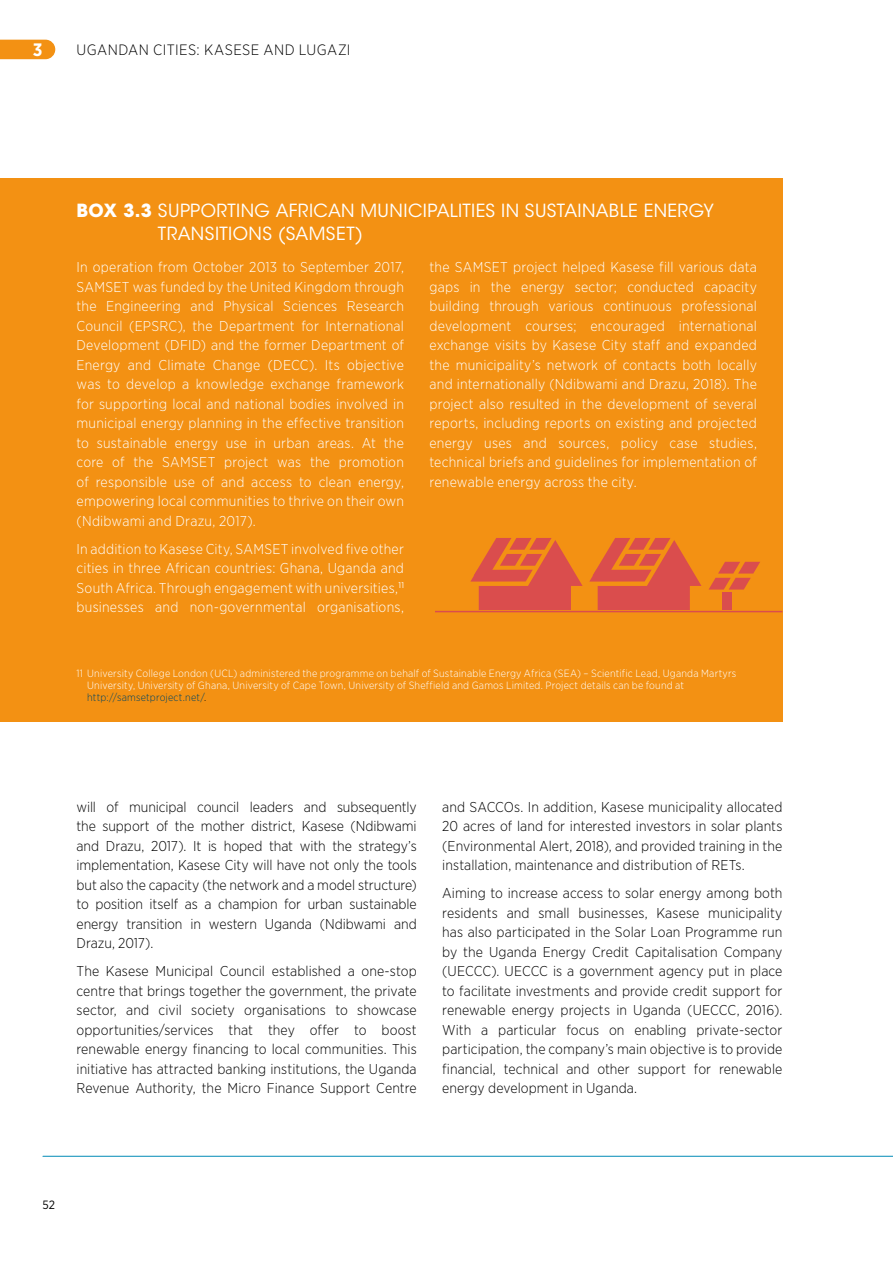
<style>
.page{position:relative;width:893px;height:1263px;background:#fff}
.page>*{position:absolute;margin:0;border:0;box-sizing:border-box;transform-origin:0 0}
.Box_HL{font:18px/22.5px "ITC Avant Garde Std";letter-spacing:.02em;color:#fff}
.t1{font:700 18px "Gotham Narrow";color:#fff}
.t2{font:300 15px "Gotham Narrow";letter-spacing:.03em;color:#000}
.Fliesstext{font:300 14.25px/19.5px "Gotham Narrow";letter-spacing:.005em;color:#000;text-align:justify}
.Fliesstext-2{font:300 14.25px/19.5px "Gotham Narrow";letter-spacing:.015em;color:#fff;text-align:justify}
.t3{font:12px "Gotham Narrow";color:#000}
.Source{font:300 10.5px/12px "Gotham Narrow";letter-spacing:.02em;color:#fff}
.s1{font-weight:700}
.s2{color:#004563}
.s3{color:#000}
</style>
<div class="page">
<div style="left:0;top:179px;width:782px;height:543px;background:#f39113"></div>
<hr style="left:435px;top:611px;width:347px;height:1px;background:#da4d4d">
<svg style="left:709px;top:562px;width:51px;height:27px"></svg>
<svg style="left:589px;top:538px;width:112px;height:72px"></svg>
<svg style="left:470px;top:538px;width:113px;height:72px"></svg>
<div style="left:723px;top:593px;width:9px;height:17px;background:#da4d4d"></div>
<hr style="left:43px;top:1156px;width:850px;height:1px;background:#008ab7">
<svg style="left:0;top:40px;width:55px;height:19px"></svg>
<p class="t1" style="left:33px;top:38px;width:11px">3</p>
<p class="t2" style="left:77px;top:40px;width:276px">UGANDAN CITIES: KASESE AND LUGAZI</p>
<p class="Box_HL" style="left:158px;top:200px;width:557px;text-indent:-81px"><span class="s1">BOX 3.3</span> SUPPORTING AFRICAN MUNICIPALITIES IN SUSTAINABLE ENERGY<br>TRANSITIONS (SAMSET)</p>
<p class="Fliesstext-2" style="left:77px;top:257px;width:329px">In operation from October 2013 to September 2017, SAMSET was funded by the United Kingdom through the Engineering and Physical Sciences Research Council (EPSRC), the Department for International Development (DFID) and the former Department of Energy and Climate Change (DECC). Its objective was to develop a knowledge exchange framework for supporting local and national bodies involved in municipal energy planning in the effective transition to sustainable energy use in urban areas. At the core of the SAMSET project was the promotion of responsible use of and access to clean energy, empowering local communities to thrive on their own (Ndibwami and Drazu, 2017).</p>
<p class="Fliesstext-2" style="left:77px;top:539px;width:329px">In addition to Kasese City, SAMSET involved five other cities in three African countries: Ghana, Uganda and South Africa. Through engagement with universities,<sup>11 </sup>businesses and non-governmental organisations,</p>
<p class="Fliesstext-2" style="left:429px;top:257px;width:329px">the SAMSET project helped Kasese fill various data gaps in the energy sector; conducted capacity building through various continuous professional development courses; encouraged international exchange visits by Kasese City staff and expanded the municipality’s network of contacts both locally and internationally (Ndibwami and Drazu, 2018). The project also resulted in the development of several reports, including reports on existing and projected energy uses and sources, policy case studies, technical briefs and guidelines for implementation of renewable energy across the city.</p>
<p class="Source" style="left:87px;top:667px;width:651px;text-indent:-11px">11 University College London (UCL) administered the programme on behalf of Sustainable Energy Africa (SEA) – Scientific Lead, Uganda Martyrs<br>University, University of Ghana, University of Cape Town, University of Sheffield and Gamos Limited. Project details can be found at <span class="s2">http://samsetproject.net/</span><span class="s3">.</span></p>
<p class="Fliesstext" style="left:77px;top:797px;width:342px">will of municipal council leaders and subsequently the support of the mother district, Kasese (Ndibwami and Drazu, 2017). It is hoped that with the strategy’s implementation, Kasese City will have not only the tools but also the capacity (the network and a model structure) to position itself as a champion for urban sustainable energy transition in western Uganda (Ndibwami and Drazu, 2017).</p>
<p class="Fliesstext" style="left:77px;top:961px;width:342px">The Kasese Municipal Council established a one-stop centre that brings together the government, the private sector, and civil society organisations to showcase opportunities/services that they offer to boost renewable energy financing to local communities. This initiative has attracted banking institutions, the Uganda Revenue Authority, the Micro Finance Support Centre</p>
<p class="Fliesstext" style="left:442px;top:797px;width:342px">and SACCOs. In addition, Kasese municipality allocated 20 acres of land for interested investors in solar plants (Environmental Alert, 2018), and provided training in the installation, maintenance and distribution of RETs.</p>
<p class="Fliesstext" style="left:442px;top:883px;width:342px">Aiming to increase access to solar energy among both residents and small businesses, Kasese municipality has also participated in the Solar Loan Programme run by the Uganda Energy Credit Capitalisation Company (UECCC). UECCC is a government agency put in place to facilitate investments and provide credit support for renewable energy projects in Uganda (UECCC, 2016).<br>With a particular focus on enabling private-sector participation, the company’s main objective is to provide financial, technical and other support for renewable energy development in Uganda.</p>
<p class="t3" style="left:43px;top:1197px;width:14px">52</p>
</div>
